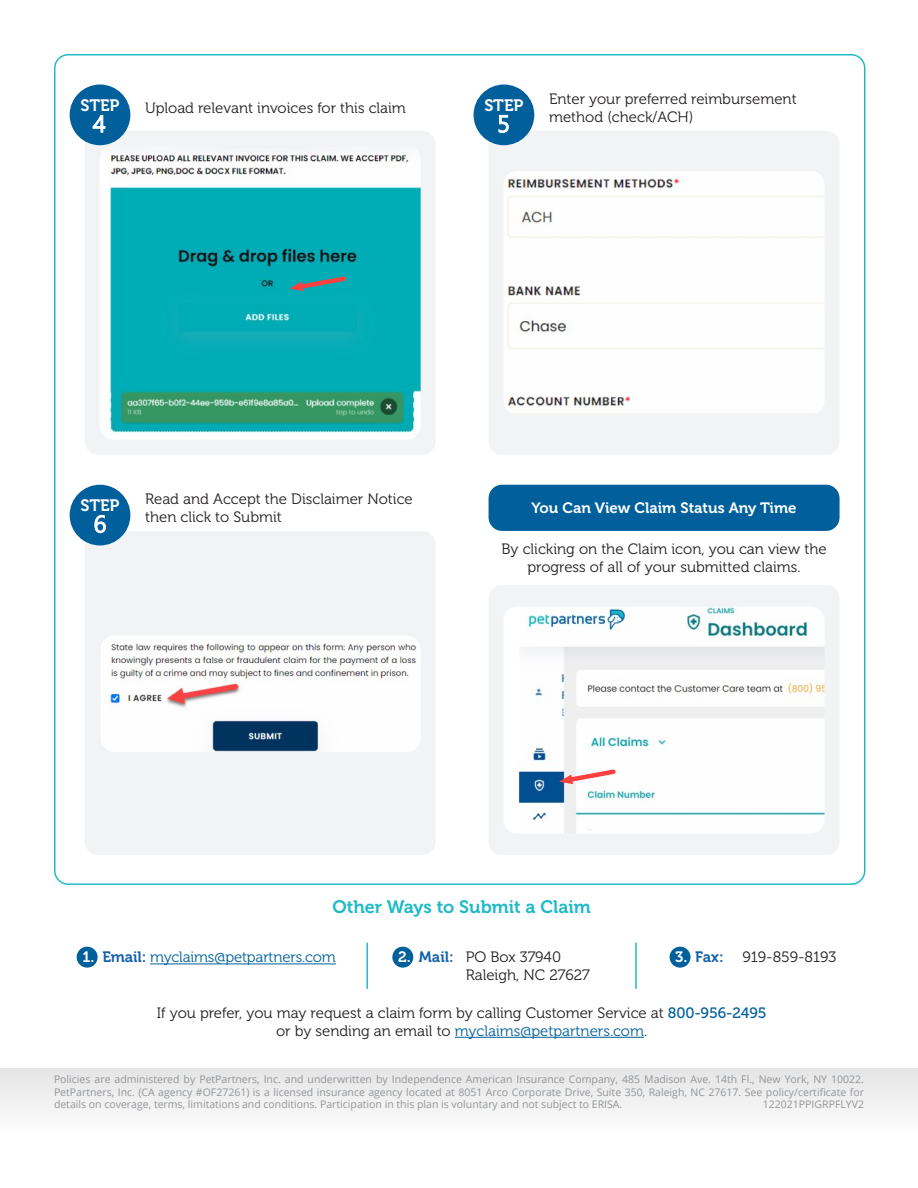
<style>
.page{position:relative;width:918px;height:1188px;background:#fff}
.page>*{position:absolute;margin:0;border:0;box-sizing:border-box;transform-origin:0 0}
.List{font:18px "Museo 700";color:#20bac7}
.List-2{font:16.5px "Museo 700";letter-spacing:-.01em;color:#fff}
.List-3{font:15px/18px "Museo 300";color:#231f20}
.List-4{font:15px "Museo 300";letter-spacing:-.01em;color:#01609b}
.List-5{font:15px "Museo 700";color:#fff}
.List-6{font:15px "Museo 700";color:#1361aa}
.List-7{font:10.5px/12.6px "Open Sans";color:#939598;text-align:justify}
.s1{font-family:"Museo 700";color:#fff}
.s2{font-family:"Museo 700";color:#1361aa}
.s3{color:#fff}
.s4{font-family:"Museo 500";color:#01609b}
.s5{color:#01609b}
</style>
<div class="page">
<div style="left:77px;top:947px;width:21px;height:21px;background:#01609b;border-radius:50%"></div>
<div style="left:670px;top:947px;width:21px;height:21px;background:#01609b;border-radius:50%"></div>
<div style="left:392px;top:947px;width:21px;height:21px;background:#01609b;border-radius:50%"></div>
<div style="left:489px;top:485px;width:351px;height:46px;background:#01609b;border-radius:14px"></div>
<div style="left:0;top:1068px;width:918px;height:66px;background:linear-gradient(to right,#f1f1f2,#f1f1f2)"></div>
<div style="left:85px;top:131px;width:351px;height:324px;background:#f2f3f4;border-radius:14px"></div>
<div style="left:85px;top:531px;width:351px;height:324px;background:#f2f3f4;border-radius:14px"></div>
<div style="left:489px;top:131px;width:351px;height:324px;background:#f2f3f4;border-radius:14px"></div>
<div style="left:489px;top:585px;width:351px;height:270px;background:#f2f3f4;border-radius:14px"></div>
<div style="left:70px;top:485px;width:60px;height:60px;background:#01609b;border-radius:50%"></div>
<div style="left:474px;top:85px;width:60px;height:60px;background:#01609b;border-radius:50%"></div>
<hr style="left:455px;top:1037px;width:189px;height:1px;background:#01609b">
<hr style="left:150px;top:964px;width:186px;height:1px;background:#01609b">
<hr style="left:366px;top:943px;width:2px;height:46px;background:#20bac7">
<hr style="left:635px;top:943px;width:2px;height:46px;background:#20bac7">
<img style="left:101px;top:636px;width:319px;height:116px">
<img style="left:100px;top:151px;width:321px;height:288px">
<img style="left:504px;top:171px;width:320px;height:242px">
<img style="left:504px;top:607px;width:321px;height:226px">
<div style="left:70px;top:85px;width:60px;height:60px;background:#01609b;border-radius:50%"></div>
<svg style="left:559px;top:767px;width:60px;height:18px"></svg>
<svg style="left:289px;top:273px;width:60px;height:19px"></svg>
<p class="List-2" style="left:81px;top:96px;width:40px">STEP</p>
<p class="List-3" style="left:145px;top:99px;width:262px">Upload relevant invoices for this claim</p>
<p class="List-2" style="left:484px;top:96px;width:40px">STEP</p>
<p class="List-3" style="left:549px;top:90px;width:249px">Enter your preferred reimbursement method (check/ACH)</p>
<p class="List-3" style="left:145px;top:491px;width:269px">Read and Accept the Disclaimer Notice then click to Submit</p>
<p class="List-2" style="left:81px;top:497px;width:40px">STEP</p>
<p class="List-5" style="left:531px;top:500px;width:267px">You Can View Claim Status Any Time</p>
<p class="List-3" style="left:501px;top:540px;width:327px;text-align:center">By clicking on the Claim icon, you can view the progress of all of your submitted claims.</p>
<p class="List" style="left:333px;top:897px;width:260px">Other Ways to Submit a Claim</p>
<p class="List-4" style="left:82px;top:949px;width:255px"><span class="s1">1.</span> <span class="s2">Email:</span> myclaims@petpartners.com</p>
<p class="List-3" style="left:466px;top:949px;width:126px;text-indent:-68px"><span class="s1">2.</span> <span class="s2">Mail:</span> PO Box 37940<br>Raleigh, NC 27627</p>
<p class="List-6" style="left:675px;top:949px;width:50px"><span class="s3">3.</span> Fax:</p>
<p class="List-3" style="left:742px;top:949px;width:95px">919-859-8193</p>
<p class="List-3" style="left:157px;top:1004px;width:611px;text-align:center">If you prefer, you may request a claim form by calling Customer Service at <span class="s4">800-956-2495 </span>or by sending an email to <span class="s5">myclaims@petpartners.com</span>.</p>
<p class="List-7" style="left:54px;top:1073px;width:812px">Policies are administered by PetPartners, Inc. and underwritten by Independence American Insurance Company, 485 Madison Ave. 14th Fl., New York, NY 10022.<br>PetPartners, Inc. (CA agency #OF27261) is a licensed insurance agency located at 8051 Arco Corporate Drive, Suite 350, Raleigh, NC 27617. See policy/certificate for details on coverage, terms, limitations and conditions. Participation in this plan is voluntary and not subject to ERISA.</p>
<p class="List-7" style="left:763px;top:1098px;width:103px">122021PPIGRPFLYV2</p>
</div>
